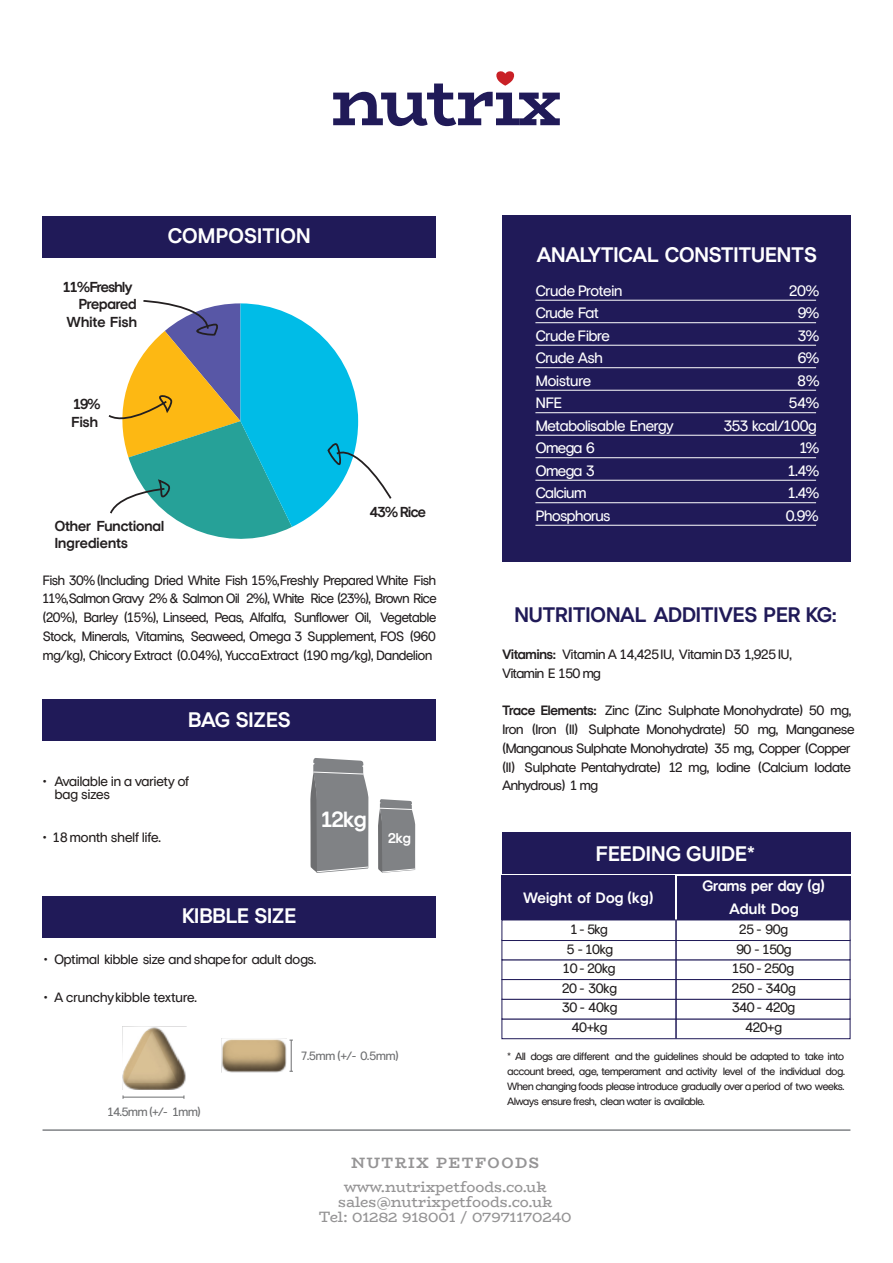
<style>
.page{position:relative;width:893px;height:1263px;background:#fff}
.page>*{position:absolute;margin:0;border:0;box-sizing:border-box;transform-origin:0 0}
.t1{font:700 21.9px "Europa Nuova";color:#fff}
.t2{font:700 21px "Europa Nuova";letter-spacing:-.03em;color:#fff}
.t3{font:700 21px "Europa Nuova";letter-spacing:-.035em;color:#201a58}
.t4{font:700 21px "Europa Nuova";letter-spacing:-.055em;color:#fff}
.t5{font:15px "Europa Nuova";letter-spacing:-.07em;color:#fff}
.t6{font:15px/15px "Bio Rhyme";letter-spacing:-.005em;color:#959495;text-align:center}
.t7{font:700 15px/22.2px "Europa Nuova";letter-spacing:-.04em;color:#fff;text-align:center}
.t8{font:700 15px "Bio Rhyme";letter-spacing:.1em;color:#959495}
.t9{font:700 14.4px/17.2px "Europa Nuova";letter-spacing:-.05em;color:#231f20}
.t10{font:700 14.4px "Europa Nuova";letter-spacing:-.1em;color:#231f20}
.t11{font:700 14.1px "Europa Nuova";color:#fff}
.t12{font:13.5px/19.5px "Europa Nuova";letter-spacing:-.07em;color:#231f20;text-align:center}
.t13{font:13.5px/13.5px "Europa Nuova";letter-spacing:-.045em;color:#241f1e}
.t14{font:13.5px "Europa Nuova";letter-spacing:-.05em;color:#231f20}
.t15{font:13.5px "Europa Nuova";letter-spacing:-.04em;color:#231f20}
.t16{font:12px "Europa Nuova";letter-spacing:-.075em;color:#6d6e70}
.t17{font:10.5px/15px "Europa Nuova";letter-spacing:-.075em;color:#231f20;text-align:justify}
.s1{font-weight:700}
</style>
<div class="page">
<div style="left:501px;top:1018px;width:349px;height:21px;background:#fff;border:1px solid #201a58"></div>
<div style="left:501px;top:999px;width:349px;height:20px;background:#fff"></div>
<div style="left:501px;top:979px;width:349px;height:21px;background:#fff;border:1px solid #201a58"></div>
<div style="left:501px;top:959px;width:349px;height:21px;background:#fff;border:1px solid #201a58"></div>
<div style="left:501px;top:940px;width:349px;height:20px;background:#fff"></div>
<div style="left:501px;top:919px;width:349px;height:22px;background:#fff;border:1px solid #201a58"></div>
<hr style="left:43px;top:1129px;width:807px;height:2px;background:#808285">
<div style="left:43px;top:216px;width:393px;height:42px;background:#201a58"></div>
<div style="left:502px;top:215px;width:349px;height:346px;background:#201a58"></div>
<hr style="left:535px;top:300px;width:281px;height:1px;background:#fff">
<hr style="left:535px;top:322px;width:281px;height:1px;background:#fff">
<hr style="left:535px;top:345px;width:281px;height:1px;background:#fff">
<hr style="left:535px;top:367px;width:281px;height:1px;background:#fff">
<hr style="left:535px;top:390px;width:281px;height:1px;background:#fff">
<hr style="left:535px;top:412px;width:281px;height:1px;background:#fff">
<hr style="left:535px;top:435px;width:281px;height:1px;background:#fff">
<hr style="left:535px;top:457px;width:281px;height:1px;background:#fff">
<hr style="left:535px;top:480px;width:281px;height:1px;background:#fff">
<hr style="left:535px;top:502px;width:281px;height:1px;background:#fff">
<hr style="left:535px;top:525px;width:281px;height:1px;background:#fff">
<svg style="left:108px;top:300px;width:284px;height:239px"></svg>
<div style="left:501px;top:876px;width:174px;height:44px;background:#201a58"></div>
<div style="left:677px;top:876px;width:173px;height:21px;background:#201a58"></div>
<div style="left:677px;top:899px;width:173px;height:21px;background:#201a58"></div>
<div style="left:502px;top:832px;width:348px;height:42px;background:#201a58"></div>
<hr style="left:675px;top:920px;width:2px;height:118px;background:#201a58">
<div style="left:43px;top:896px;width:393px;height:42px;background:#201a58"></div>
<hr style="left:123px;top:1097px;width:61px;height:1px;background:#6d6e70">
<hr style="left:291px;top:1040px;width:1px;height:31px;background:#6d6e70">
<div style="left:43px;top:699px;width:393px;height:42px;background:#201a58"></div>
<svg style="left:310px;top:758px;width:59px;height:114px;background:#898b8e"></svg>
<svg style="left:378px;top:799px;width:37px;height:73px;background:#888a8d"></svg>
<img style="left:123px;top:1027px;width:63px;height:63px">
<img style="left:127px;top:1032px;width:51px;height:51px">
<img style="left:222px;top:1038px;width:64px;height:35px">
<svg style="left:333px;top:71px;width:227px;height:55px"></svg>
<p class="t10" style="left:63px;top:281px;width:71px">11%Freshly</p>
<p class="t9" style="left:79px;top:296px;width:60px">Prepared</p>
<p class="t9" style="left:67px;top:314px;width:72px">White Fish</p>
<p class="t9" style="left:71px;top:396px;width:31px">19%<br>Fish</p>
<h2 class="t2" style="left:167px;top:226px;width:145px">COMPOSITION</h2>
<p class="t9" style="left:54px;top:518px;width:112px">Other Functional<br>Ingredients</p>
<p class="t9" style="left:369px;top:504px;width:58px">43% Rice</p>
<p class="t12" style="left:43px;top:571px;width:396px;line-height:18.8px;text-align:justify">Fish 30% (Including Dried White Fish 15%,Freshly Prepared White Fish 11%,Salmon Gravy 2% &amp; Salmon Oil 2%), White Rice (23%), Brown Rice (20%), Barley (15%), Linseed, Peas, Alfalfa, Sunflower Oil, Vegetable Stock, Minerals, Vitamins, Seaweed, Omega 3 Supplement, FOS (960 mg/kg), Chicory Extract (0.04%), YuccaExtract (190 mg/kg), Dandelion</p>
<h2 class="t4" style="left:188px;top:710px;width:105px">BAG SIZES</h2>
<p class="t13" style="left:55px;top:775px;width:136px;text-indent:-12px">• Available in a variety of bag sizes</p>
<p class="t13" style="left:43px;top:831px;width:120px">• 18month shelf life.</p>
<h1 class="t1" style="left:321px;top:809px;width:48px">12kg</h1>
<p class="t11" style="left:388px;top:832px;width:25px">2kg</p>
<h2 class="t2" style="left:182px;top:907px;width:116px">KIBBLE SIZE</h2>
<p class="t14" style="left:44px;top:953px;width:275px">• Optimal kibble size and shapefor adult dogs.</p>
<p class="t15" style="left:44px;top:991px;width:155px">• A crunchykibble texture.</p>
<p class="t16" style="left:108px;top:1106px;width:95px">14.5mm (+/- 1mm)</p>
<p class="t16" style="left:301px;top:1051px;width:99px">7.5mm (+/- 0.5mm)</p>
<h2 class="t2" style="left:536px;top:245px;width:283px">ANALYTICAL CONSTITUENTS</h2>
<p class="t5" style="left:535px;top:284px;width:89px">Crude Protein</p>
<p class="t5" style="left:789px;top:284px;width:32px">20%</p>
<p class="t5" style="left:535px;top:306px;width:65px">Crude Fat</p>
<p class="t5" style="left:797px;top:306px;width:24px">9%</p>
<p class="t5" style="left:535px;top:329px;width:76px">Crude Fibre</p>
<p class="t5" style="left:797px;top:329px;width:24px">3%</p>
<p class="t5" style="left:535px;top:351px;width:69px">Crude Ash</p>
<p class="t5" style="left:797px;top:351px;width:24px">6%</p>
<p class="t5" style="left:535px;top:374px;width:58px">Moisture</p>
<p class="t5" style="left:797px;top:374px;width:24px">8%</p>
<p class="t5" style="left:535px;top:396px;width:28px">NFE</p>
<p class="t5" style="left:789px;top:396px;width:32px">54%</p>
<p class="t5" style="left:535px;top:419px;width:140px">Metabolisable Energy</p>
<p class="t5" style="left:723px;top:419px;width:95px">353 kcal/100g</p>
<p class="t5" style="left:535px;top:441px;width:61px">Omega 6</p>
<p class="t5" style="left:799px;top:441px;width:21px">1%</p>
<p class="t5" style="left:535px;top:464px;width:61px">Omega 3</p>
<p class="t5" style="left:788px;top:464px;width:33px">1.4%</p>
<p class="t5" style="left:535px;top:486px;width:53px">Calcium</p>
<p class="t5" style="left:788px;top:486px;width:33px">1.4%</p>
<p class="t5" style="left:535px;top:509px;width:77px">Phosphorus</p>
<p class="t5" style="left:785px;top:509px;width:35px">0.9%</p>
<h2 class="t3" style="left:514px;top:606px;width:324px">NUTRITIONAL ADDITIVES PER KG:</h2>
<p class="t12" style="left:502px;top:646px;width:292px;line-height:18.8px;text-align:left"><span class="s1">Vitamins:</span> Vitamin A 14,425IU, Vitamin D3 1,925IU,<br>Vitamin E 150 mg</p>
<p class="t12" style="left:502px;top:702px;width:354px;line-height:18.8px;text-align:left"><span class="s1">Trace Elements:</span> Zinc (Zinc Sulphate Monohydrate) 50 mg, Iron (Iron (II) Sulphate Monohydrate) 50 mg, Manganese (Manganous Sulphate Monohydrate) 35 mg, Copper (Copper (II) Sulphate Pentahydrate) 12 mg, Iodine (Calcium Iodate Anhydrous) 1 mg</p>
<h2 class="t2" style="left:596px;top:844px;width:161px">FEEDING GUIDE*</h2>
<p class="t7" style="left:523px;top:887px;width:132px">Weight of Dog (kg)</p>
<p class="t7" style="left:702px;top:876px;width:125px">Grams per day (g)<br>Adult Dog</p>
<p class="t12" style="left:562px;top:921px;width:57px">1- 5kg<br>5 - 10kg<br>10 - 20kg<br>20 - 30kg<br>30 - 40kg<br>40+kg</p>
<p class="t12" style="left:731px;top:921px;width:66px">25 - 90g<br>90 - 150g<br>150 - 250g<br>250 - 340g<br>340 - 420g<br>420+g</p>
<p class="t17" style="left:507px;top:1050px;width:340px">* All dogs are different and the guidelines should be adapted to take into account breed, age, temperament and activity level of the individual dog.<br>When changing foods please introduce gradually over a period of two weeks.<br>Always ensure fresh, clean water is available.</p>
<p class="t8" style="left:351px;top:1151px;width:190px">NUTRIX PETFOODS</p>
<p class="t6" style="left:319px;top:1179px;width:254px">www.nutrixpetfoods.co.uk sales@nutrixpetfoods.co.uk<br>Tel: 01282 918001 / 07971170240</p>
</div>
